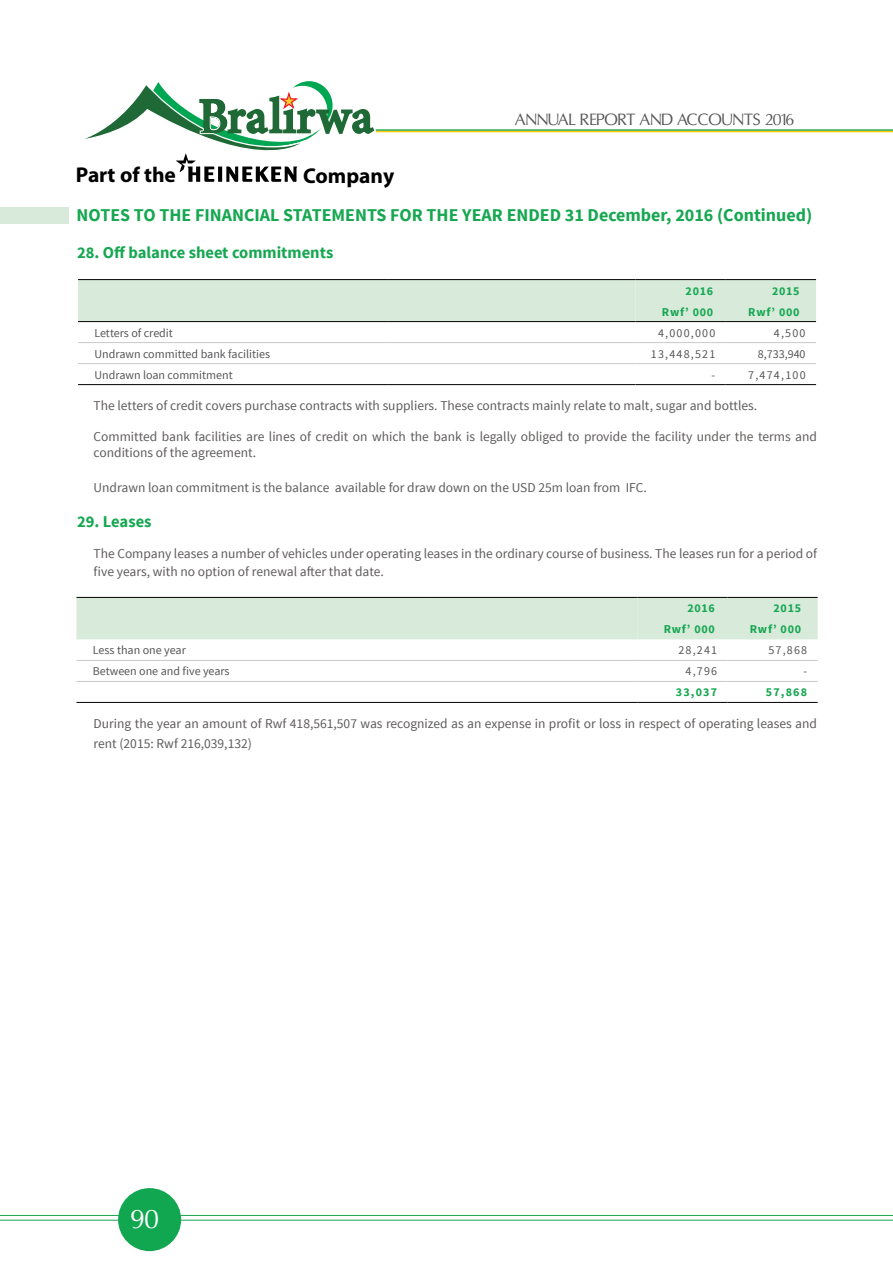
<style>
.page{position:relative;width:893px;height:1263px;background:#fff}
.page>*{position:absolute;margin:0;border:0;box-sizing:border-box;transform-origin:0 0}
.t1{font:27px "Oregon LDO";color:#fffffe}
.t2{font:700 21.45px "Myriad Pro";color:#010000}
.t3{font:700 18px "Source Sans Pro";color:#16a751}
.t4{font:700 16.5px "Source Sans Pro";color:#16a751}
.t5{font:16.5px "Oregon LDO";color:#565659}
.t6{font:13.5px/16.2px "Source Sans Pro";color:#5f5b5b}
.t7{font:12px "Source Sans Pro";color:#565659}
.t8{font:700 12px "Source Sans Pro";letter-spacing:.06em;color:#16a751}
</style>
<div class="page">
<hr style="left:0;top:1215px;width:893px;height:1px;background:#1ba84f">
<hr style="left:0;top:1220px;width:893px;height:1px;background:#1ba84f">
<div style="left:118px;top:1188px;width:63px;height:63px;background:#11a751;border-radius:50%"></div>
<hr style="left:376px;top:129px;width:517px;height:2px;background:#16a751">
<hr style="left:376px;top:131px;width:517px;height:1px;background:#ffcb0b">
<svg style="left:85px;top:81px;width:291px;height:101px"></svg>
<div style="left:0;top:207px;width:69px;height:17px;background:#d8eada"></div>
<div style="left:78px;top:280px;width:738px;height:41px;background:#d8eada"></div>
<hr style="left:78px;top:384px;width:310px;height:1px;background:#000">
<hr style="left:388px;top:384px;width:248px;height:1px;background:#000">
<hr style="left:636px;top:384px;width:90px;height:1px;background:#000">
<hr style="left:726px;top:384px;width:90px;height:1px;background:#000">
<hr style="left:78px;top:342px;width:310px;height:1px;background:#cac9c8">
<hr style="left:388px;top:342px;width:248px;height:1px;background:#cac9c8">
<hr style="left:636px;top:342px;width:90px;height:1px;background:#cac9c8">
<hr style="left:726px;top:342px;width:90px;height:1px;background:#cac9c8">
<hr style="left:78px;top:363px;width:310px;height:1px;background:#cac9c8">
<hr style="left:388px;top:363px;width:248px;height:1px;background:#cac9c8">
<hr style="left:636px;top:363px;width:90px;height:1px;background:#cac9c8">
<hr style="left:726px;top:363px;width:90px;height:1px;background:#cac9c8">
<hr style="left:78px;top:279px;width:310px;height:1px;background:#000">
<hr style="left:388px;top:279px;width:248px;height:1px;background:#000">
<hr style="left:636px;top:279px;width:90px;height:1px;background:#000">
<hr style="left:726px;top:279px;width:90px;height:1px;background:#000">
<hr style="left:78px;top:321px;width:310px;height:1px;background:#000">
<hr style="left:388px;top:321px;width:248px;height:1px;background:#000">
<hr style="left:636px;top:321px;width:90px;height:1px;background:#000">
<hr style="left:726px;top:321px;width:90px;height:1px;background:#000">
<div style="left:76px;top:598px;width:742px;height:41px;background:#d8eada"></div>
<hr style="left:638px;top:597px;width:90px;height:1px;background:#000">
<hr style="left:728px;top:597px;width:90px;height:1px;background:#000">
<hr style="left:76px;top:702px;width:354px;height:1px;background:#000">
<hr style="left:430px;top:702px;width:208px;height:1px;background:#000">
<hr style="left:638px;top:702px;width:90px;height:1px;background:#000">
<hr style="left:728px;top:702px;width:90px;height:1px;background:#000">
<hr style="left:76px;top:660px;width:354px;height:1px;background:#cac9c8">
<hr style="left:430px;top:660px;width:208px;height:1px;background:#cac9c8">
<hr style="left:638px;top:660px;width:90px;height:1px;background:#cac9c8">
<hr style="left:728px;top:660px;width:90px;height:1px;background:#cac9c8">
<hr style="left:76px;top:681px;width:354px;height:1px;background:#cac9c8">
<hr style="left:430px;top:681px;width:208px;height:1px;background:#cac9c8">
<hr style="left:638px;top:681px;width:90px;height:1px;background:#cac9c8">
<hr style="left:728px;top:681px;width:90px;height:1px;background:#cac9c8">
<hr style="left:76px;top:597px;width:354px;height:1px;background:#000">
<hr style="left:430px;top:597px;width:208px;height:1px;background:#000">
<h2 class="t2" style="left:76px;top:160px;width:102px">Part of the</h2>
<h2 class="t2" style="left:303px;top:161px;width:93px">Company</h2>
<p class="t5" style="left:515px;top:110px;width:281px">ANNUAL REPORT AND ACCOUNTS 2016</p>
<h3 class="t3" style="left:77px;top:203px;width:737px">NOTES TO THE FINANCIAL STATEMENTS FOR THE YEAR ENDED 31 December, 2016 (Continued)</h3>
<p class="t4" style="left:77px;top:242px;width:258px">28. Off balance sheet commitments</p>
<p class="t8" style="left:686px;top:283px;width:29px">2016</p>
<p class="t8" style="left:772px;top:283px;width:29px">2015</p>
<p class="t8" style="left:662px;top:304px;width:53px">Rwf’ 000</p>
<p class="t8" style="left:748px;top:304px;width:53px">Rwf’ 000</p>
<p class="t7" style="left:95px;top:325px;width:80px">Letters of credit</p>
<p class="t7" style="left:658px;top:325px;width:59px">4,000,000</p>
<p class="t7" style="left:774px;top:325px;width:33px">4,500</p>
<p class="t7" style="left:95px;top:346px;width:177px">Undrawn committed bank facilities</p>
<p class="t7" style="left:651px;top:346px;width:66px">13,448,521</p>
<p class="t7" style="left:758px;top:346px;width:49px">8,733,940</p>
<p class="t7" style="left:95px;top:367px;width:140px">Undrawn loan commitment</p>
<p class="t7" style="left:712px;top:367px;width:5px">-</p>
<p class="t7" style="left:748px;top:367px;width:59px">7,474,100</p>
<p class="t6" style="left:94px;top:398px;width:665px">The letters of credit covers purchase contracts with suppliers. These contracts mainly relate to malt, sugar and bottles.</p>
<p class="t6" style="left:94px;top:429px;width:725px">Committed bank facilities are lines of credit on which the bank is legally obliged to provide the facility under the terms and conditions of the agreement.</p>
<p class="t6" style="left:94px;top:480px;width:555px">Undrawn loan commitment is the balance available for draw down on the USD 25m loan from IFC.</p>
<p class="t4" style="left:77px;top:511px;width:76px">29. Leases</p>
<p class="t6" style="left:94px;top:545px;width:725px;line-height:18px">The Company leases a number of vehicles under operating leases in the ordinary course of business. The leases run for a period of five years, with no option of renewal after that date.</p>
<p class="t8" style="left:687px;top:601px;width:29px">2016</p>
<p class="t8" style="left:774px;top:601px;width:29px">2015</p>
<p class="t8" style="left:664px;top:622px;width:53px">Rwf’ 000</p>
<p class="t8" style="left:750px;top:622px;width:53px">Rwf’ 000</p>
<p class="t7" style="left:93px;top:643px;width:94px">Less than one year</p>
<p class="t7" style="left:678px;top:643px;width:40px">28,241</p>
<p class="t7" style="left:768px;top:643px;width:40px">57,868</p>
<p class="t7" style="left:93px;top:664px;width:138px">Between one and five years</p>
<p class="t7" style="left:685px;top:664px;width:33px">4,796</p>
<p class="t7" style="left:803px;top:664px;width:5px">-</p>
<p class="t8" style="left:676px;top:685px;width:43px">33,037</p>
<p class="t8" style="left:766px;top:685px;width:43px">57,868</p>
<p class="t6" style="left:94px;top:714px;width:725px;line-height:19.8px">During the year an amount of Rwf 418,561,507 was recognized as an expense in profit or loss in respect of operating leases and rent (2015: Rwf 216,039,132)</p>
<h1 class="t1" style="left:131px;top:1203px;width:29px">90</h1>
</div>
